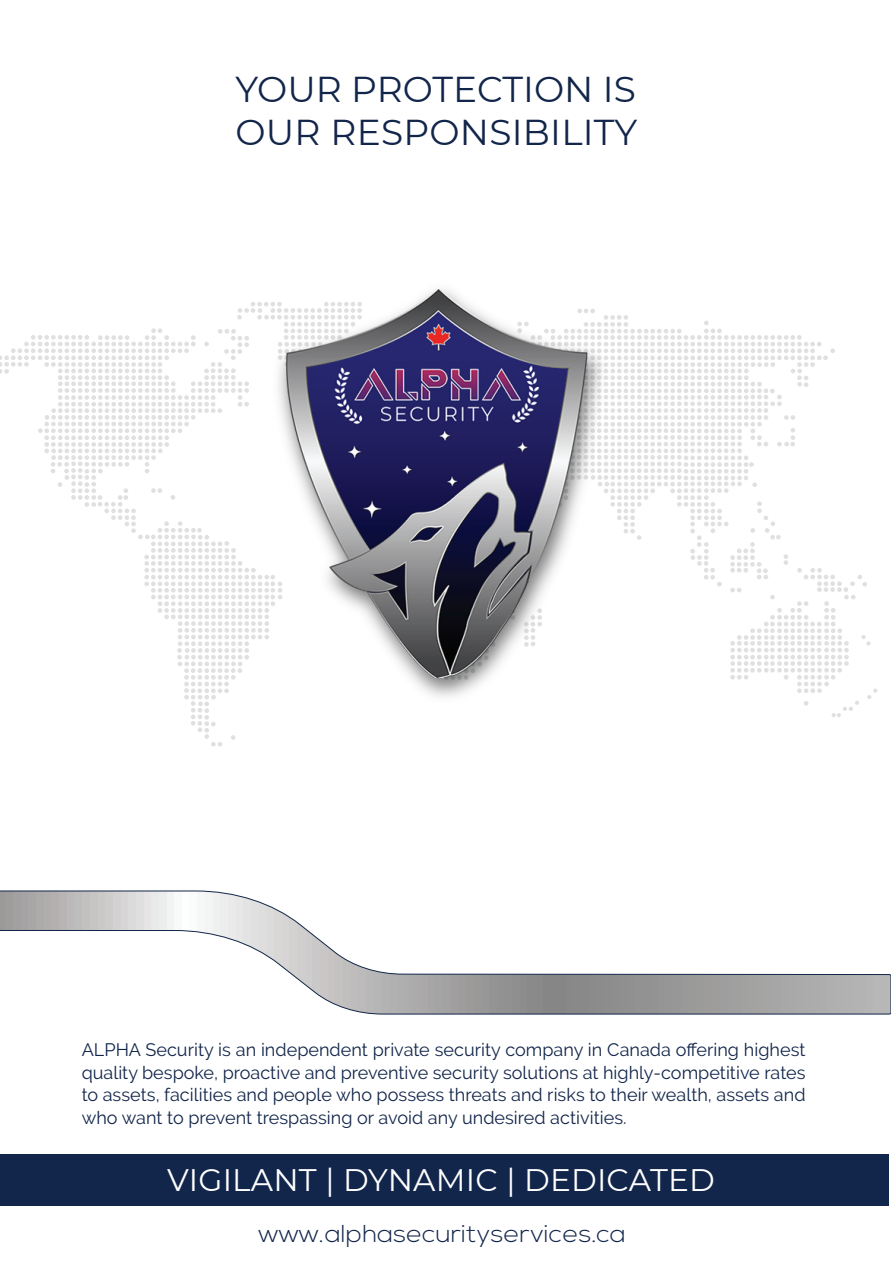
<style>
.page{position:relative;width:891px;height:1263px;background:#fff}
.page>*{position:absolute;margin:0;border:0;box-sizing:border-box;transform-origin:0 0}
.t1{font:36px/43px "Montserrat";letter-spacing:.005em;color:#12254a}
.t2{font:31.05px "Montserrat";letter-spacing:.005em;color:#fff}
.t3{font:300 24.45px "Nexa";color:#12254a;scale:1.08 1}
.t4{font:18px/22.5px "Raleway";color:#12254a;text-align:justify}
</style>
<div class="page">
<svg style="left:0;top:308px;width:877px;height:438px"></svg>
<div style="left:0;top:1155px;width:888px;height:51px;background:#12254a"></div>
<svg style="left:0;top:891px;width:891px;height:123px"></svg>
<img style="left:266px;top:677px;width:348px;height:32px">
<img style="left:243px;top:289px;width:388px;height:388px">
<h1 class="t1" style="left:235px;top:66px;width:403px">YOUR PROTECTION IS<br>OUR RESPONSIBILITY</h1>
<p class="t4" style="left:82px;top:1039px;width:725px">ALPHA Security is an independent private security company in Canada offering highest quality bespoke, proactive and preventive security solutions at highly-competitive rates to assets, facilities and people who possess threats and risks to their wealth, assets and who want to prevent trespassing or avoid any undesired activities.</p>
<h2 class="t2" style="left:167px;top:1158px;width:549px">VIGILANT | DYNAMIC | DEDICATED</h2>
<h3 class="t3" style="left:258px;top:1219px;width:341px">www.alphasecurityservices.ca</h3>
</div>
